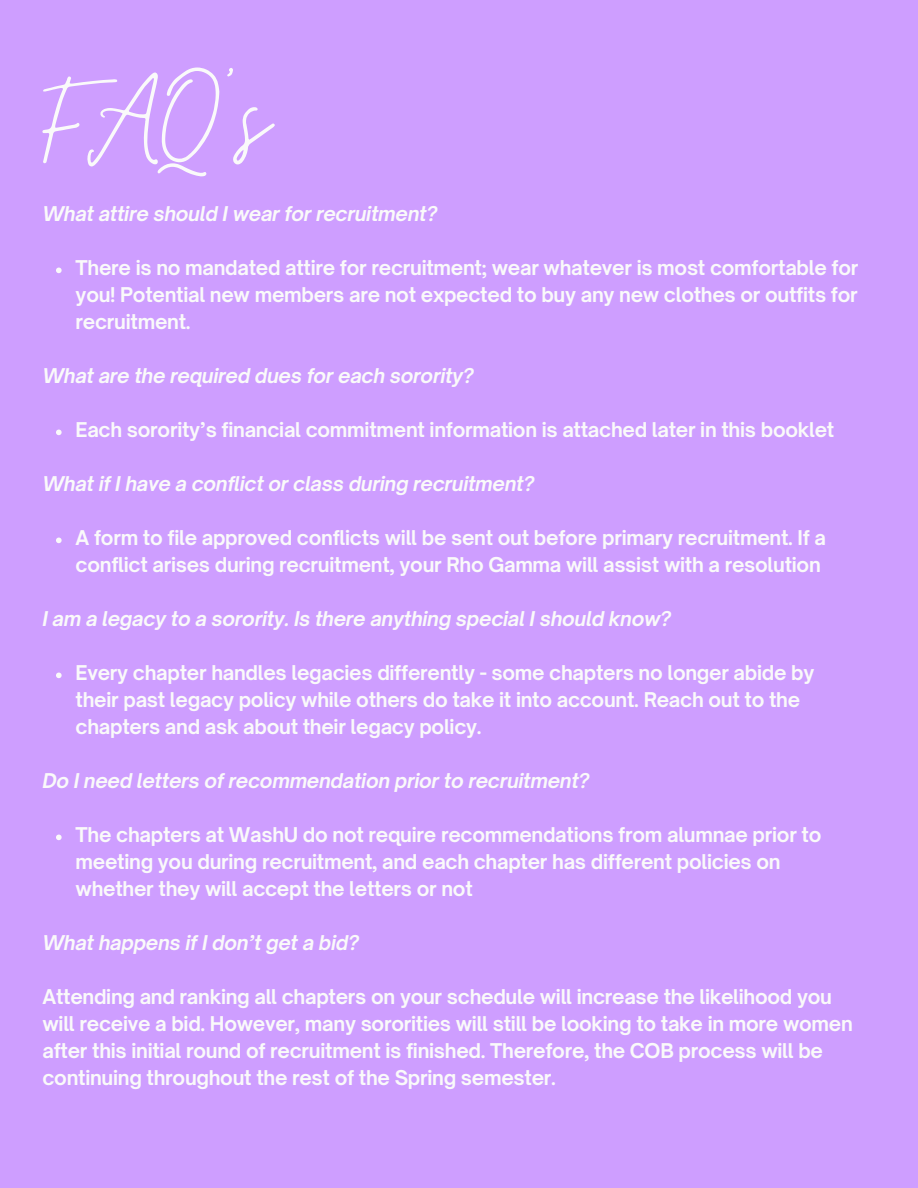
<style>
.page{position:relative;width:918px;height:1188px;background:#ce9eff}
.page>*{position:absolute;margin:0;border:0;box-sizing:border-box;transform-origin:0 0}
.t1{font:135px "Moon Time";color:#fafafa}
.t2{font:700 19.5px/27px "Open Sauce One";letter-spacing:-.015em;color:#fafafa}
.t3{font:italic 700 19.5px "Open Sauce One";letter-spacing:-.015em;color:#fafafa}
</style>
<div class="page">
<svg style="left:56px;top:268px;width:6px;height:5px"></svg>
<svg style="left:56px;top:430px;width:6px;height:5px"></svg>
<svg style="left:56px;top:538px;width:6px;height:5px"></svg>
<svg style="left:56px;top:673px;width:6px;height:5px"></svg>
<svg style="left:56px;top:835px;width:6px;height:5px"></svg>
<p class="t1" style="left:42px;top:39px;width:227px">FAQ’s</p>
<p class="t3" style="left:42px;top:202px;width:396px">What attire should I wear for recruitment?</p>
<p class="t2" style="left:76px;top:254px;width:784px;text-align:justify">There is no mandated attire for recruitment; wear whatever is most comfortable for you! Potential new members are not expected to buy any new clothes or outfits for recruitment.</p>
<p class="t3" style="left:42px;top:364px;width:433px">What are the required dues for each sorority?</p>
<p class="t2" style="left:76px;top:416px;width:760px">Each sorority’s financial commitment information is attached later in this booklet</p>
<p class="t3" style="left:42px;top:472px;width:493px">What if I have a conflict or class during recruitment?</p>
<p class="t2" style="left:76px;top:524px;width:752px">A form to file approved conflicts will be sent out before primary recruitment. If a conflict arises during recruitment, your Rho Gamma will assist with a resolution</p>
<p class="t3" style="left:42px;top:607px;width:630px">I am a legacy to a sorority. Is there anything special I should know?</p>
<p class="t2" style="left:76px;top:659px;width:740px">Every chapter handles legacies differently - some chapters no longer abide by their past legacy policy while others do take it into account. Reach out to the chapters and ask about their legacy policy.</p>
<p class="t3" style="left:42px;top:769px;width:548px">Do I need letters of recommendation prior to recruitment?</p>
<p class="t2" style="left:76px;top:821px;width:747px">The chapters at WashU do not require recommendations from alumnae prior to meeting you during recruitment, and each chapter has different policies on whether they will accept the letters or not</p>
<p class="t3" style="left:42px;top:931px;width:318px">What happens if I don’t get a bid?</p>
<p class="t2" style="left:42px;top:983px;width:812px">Attending and ranking all chapters on your schedule will increase the likelihood you will receive a bid. However, many sororities will still be looking to take in more women after this initial round of recruitment is finished. Therefore, the COB process will be continuing throughout the rest of the Spring semester.</p>
</div>
